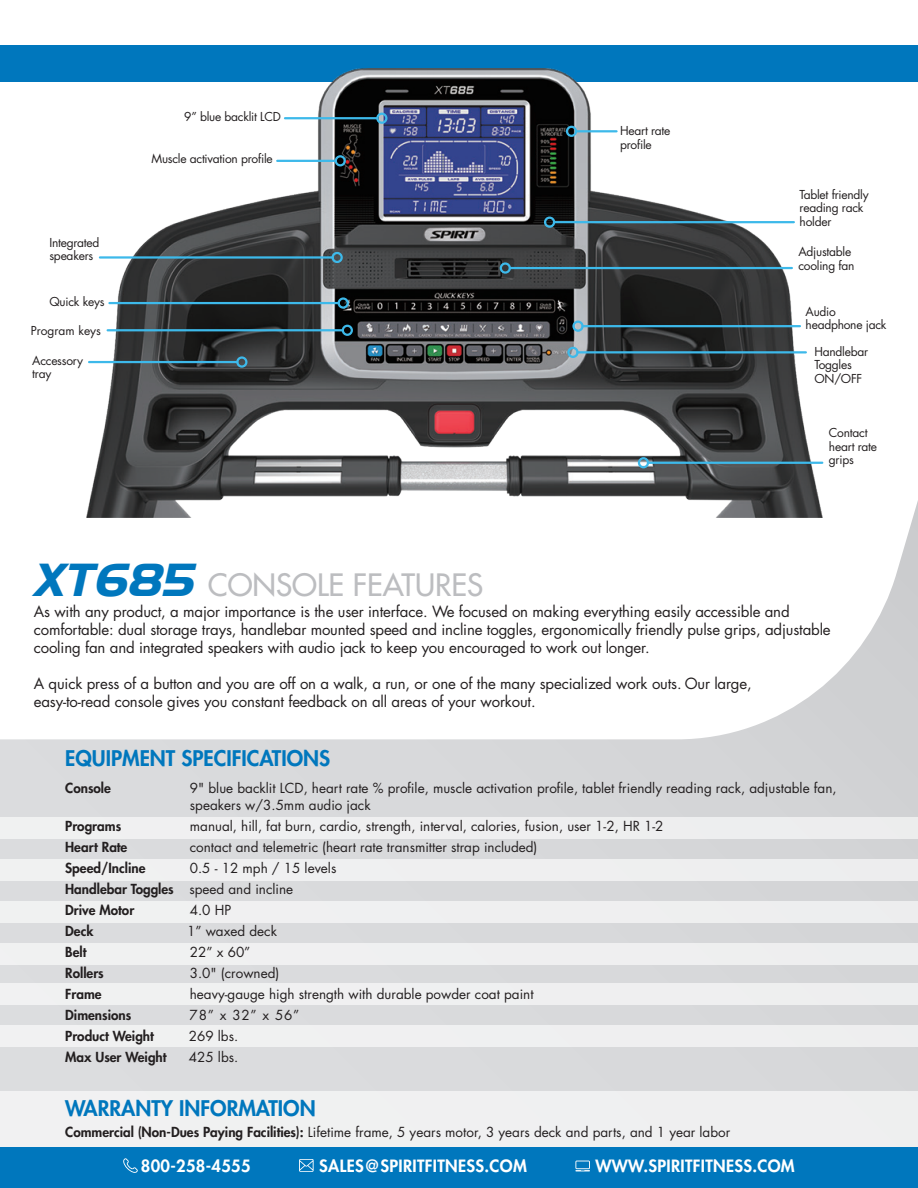
<style>
.page{position:relative;width:918px;height:1188px;background:#fff}
.page>*{position:absolute;margin:0;border:0;box-sizing:border-box;transform-origin:0 0}
.t1{font:500 30px "Futura Std";color:#bcbdc0}
.t2{font:800 21px "Futura Std";color:#0077bd}
.t3{font:800 16.5px "Futura Std";letter-spacing:.02em;color:#fff}
.t4{font:15px/18px "Futura Std";letter-spacing:-.01em;color:#231f20}
.t5{font:13.5px/16.2px "Futura Std";color:#231f20}
.t6{font:800 13.5px "Futura Std";color:#231f20}
.t7{font:12px/13.5px "Futura Std";letter-spacing:-.02em;color:#231f20}
.t8{font:12px "Futura Std";color:#231f20}
.s1{font-family:"Hanzel";font-weight:700;font-style:italic;font-size:45px;color:#0077bd}
.s2{font-weight:400}
.s3{font-weight:800}
</style>
<div class="page">
<svg style="left:0;top:501px;width:918px;height:590px"></svg>
<div style="left:0;top:45px;width:918px;height:37px;background:#0077bd"></div>
<div style="left:0;top:1025px;width:918px;height:22px;background:#eff0f1"></div>
<div style="left:0;top:1091px;width:918px;height:82px;background:#f0f0f1"></div>
<div style="left:0;top:817px;width:918px;height:21px;background:#efeff0"></div>
<div style="left:0;top:859px;width:918px;height:22px;background:#efeff0"></div>
<div style="left:0;top:901px;width:918px;height:22px;background:#efeff0"></div>
<div style="left:0;top:943px;width:918px;height:22px;background:#eff0f1"></div>
<div style="left:0;top:984px;width:918px;height:21px;background:#eff0f1"></div>
<div style="left:0;top:1147px;width:918px;height:41px;background:#0077bd"></div>
<svg style="left:299px;top:1159px;width:15px;height:13px"></svg>
<svg style="left:575px;top:1161px;width:15px;height:10px"></svg>
<svg style="left:123px;top:1158px;width:15px;height:15px"></svg>
<img style="left:87px;top:68px;width:735px;height:449px">
<hr style="left:510px;top:267px;width:282px;height:2px;background:#3db9ea">
<div style="left:500px;top:262px;width:11px;height:12px;border:2px solid #3db9ea;border-radius:50%"></div>
<hr style="left:108px;top:329px;width:235px;height:2px;background:#3db9ea">
<div style="left:342px;top:325px;width:11px;height:11px;border:2px solid #3db9ea;border-radius:50%"></div>
<hr style="left:109px;top:302px;width:230px;height:2px;background:#3db9ea">
<div style="left:338px;top:297px;width:11px;height:12px;border:2px solid #3db9ea;border-radius:50%"></div>
<hr style="left:285px;top:117px;width:92px;height:2px;background:#3db9ea">
<div style="left:376px;top:113px;width:11px;height:11px;border:2px solid #3db9ea;border-radius:50%"></div>
<hr style="left:100px;top:256px;width:233px;height:3px;background:#3db9ea">
<div style="left:332px;top:252px;width:11px;height:11px;border:2px solid #3db9ea;border-radius:50%"></div>
<hr style="left:554px;top:221px;width:240px;height:2px;background:#3db9ea">
<div style="left:544px;top:217px;width:11px;height:11px;border:2px solid #3db9ea;border-radius:50%"></div>
<hr style="left:277px;top:160px;width:59px;height:2px;background:#3db9ea">
<div style="left:335px;top:155px;width:11px;height:11px;border:2px solid #3db9ea;border-radius:50%"></div>
<hr style="left:576px;top:130px;width:41px;height:2px;background:#3db9ea">
<div style="left:566px;top:126px;width:11px;height:11px;border:2px solid #3db9ea;border-radius:50%"></div>
<hr style="left:577px;top:351px;width:229px;height:2px;background:#3db9ea">
<div style="left:567px;top:347px;width:12px;height:11px;border:2px solid #3db9ea;border-radius:50%"></div>
<hr style="left:648px;top:462px;width:174px;height:2px;background:#3db9ea">
<div style="left:638px;top:457px;width:11px;height:11px;border:2px solid #3db9ea;border-radius:50%"></div>
<hr style="left:89px;top:361px;width:148px;height:2px;background:#3db9ea">
<div style="left:236px;top:356px;width:12px;height:12px;border:2px solid #3db9ea;border-radius:50%"></div>
<hr style="left:583px;top:325px;width:217px;height:2px;background:#3db9ea">
<div style="left:572px;top:321px;width:12px;height:11px;border:2px solid #3db9ea;border-radius:50%"></div>
<p class="t7" style="left:49px;top:236px;width:52px">Integrated speakers</p>
<p class="t7" style="left:49px;top:295px;width:57px">Quick keys</p>
<p class="t8" style="left:31px;top:322px;width:72px">Program keys</p>
<p class="t7" style="left:32px;top:354px;width:52px">Accessory tray</p>
<p class="t7" style="left:184px;top:110px;width:98px">9” blue backlit LCD</p>
<p class="t7" style="left:152px;top:152px;width:123px">Muscle activation profile</p>
<p class="t7" style="left:620px;top:123px;width:52px;line-height:14.4px">Heart rate profile</p>
<p class="t7" style="left:800px;top:188px;width:71px">Tablet friendly reading rack holder</p>
<p class="t7" style="left:798px;top:245px;width:58px">Adjustable cooling fan</p>
<p class="t7" style="left:806px;top:305px;width:82px">Audio headphone jack</p>
<p class="t7" style="left:814px;top:345px;width:55px">Handlebar<br>Toggles<br>ON/OFF</p>
<p class="t7" style="left:829px;top:426px;width:50px">Contact heart rate grips</p>
<p class="t1" style="left:34px;top:566px;width:451px"><span class="s1">XT685</span> CONSOLE FEATURES</p>
<p class="t4" style="left:34px;top:603px;width:798px">As with any product, a major importance is the user interface. We focused on making everything easily accessible and comfortable: dual storage trays, handlebar mounted speed and incline toggles, ergonomically friendly pulse grips, adjustable cooling fan and integrated speakers with audio jack to keep you encouraged to work out longer.</p>
<p class="t4" style="left:34px;top:675px;width:720px">A quick press of a button and you are off on a walk, a run, or one of the many specialized work outs. Our large,</p>
<p class="t4" style="left:34px;top:693px;width:503px">easy-to-read console gives you constant feedback on all areas of your workout.</p>
<p class="t2" style="left:65px;top:745px;width:266px">EQUIPMENT SPECIFICATIONS</p>
<p class="t6" style="left:65px;top:780px;width:47px">Console</p>
<p class="t5" style="left:190px;top:780px;width:648px">9" blue backlit LCD, heart rate % profile, muscle activation profile, tablet friendly reading rack, adjustable fan, speakers w/3.5mm audio jack</p>
<p class="t6" style="left:65px;top:817px;width:58px">Programs</p>
<p class="t5" style="left:190px;top:818px;width:475px">manual, hill, fat burn, cardio, strength, interval, calories, fusion, user 1-2, HR 1-2</p>
<p class="t6" style="left:65px;top:838px;width:64px">Heart Rate</p>
<p class="t5" style="left:190px;top:839px;width:349px">contact and telemetric (heart rate transmitter strap included)</p>
<p class="t6" style="left:65px;top:859px;width:82px">Speed/Incline</p>
<p class="t5" style="left:190px;top:860px;width:148px">0.5 - 12 mph / 15 levels</p>
<p class="t6" style="left:65px;top:880px;width:230px">Handlebar Toggles <span class="s2">speed and incline</span></p>
<p class="t6" style="left:65px;top:901px;width:71px">Drive Motor</p>
<p class="t5" style="left:190px;top:902px;width:43px">4.0 HP</p>
<p class="t6" style="left:65px;top:922px;width:30px">Deck</p>
<p class="t5" style="left:187px;top:923px;width:91px">1” waxed deck</p>
<p class="t6" style="left:65px;top:943px;width:23px">Belt</p>
<p class="t5" style="left:190px;top:944px;width:62px">22” x 60”</p>
<p class="t6" style="left:65px;top:964px;width:40px">Rollers</p>
<p class="t5" style="left:190px;top:965px;width:91px">3.0" (crowned)</p>
<p class="t6" style="left:65px;top:985px;width:38px">Frame</p>
<p class="t5" style="left:190px;top:986px;width:345px">heavy-gauge high strength with durable powder coat paint</p>
<p class="t6" style="left:65px;top:1006px;width:68px">Dimensions</p>
<p class="t5" style="left:190px;top:1007px;width:111px">78” x 32” x 56”</p>
<p class="t6" style="left:65px;top:1027px;width:90px">Product Weight</p>
<p class="t5" style="left:189px;top:1028px;width:51px">269 lbs.</p>
<p class="t6" style="left:65px;top:1048px;width:103px">Max User Weight</p>
<p class="t5" style="left:189px;top:1049px;width:51px">425 lbs.</p>
<p class="t2" style="left:65px;top:1094px;width:252px">WARRANTY INFORMATION</p>
<p class="t5" style="left:65px;top:1124px;width:667px"><span class="s3">Commercial (Non-Dues Paying Facilities):</span> Lifetime frame, 5 years motor, 3 years deck and parts, and 1 year labor</p>
<p class="t3" style="left:141px;top:1155px;width:111px">800-258-4555</p>
<p class="t3" style="left:319px;top:1155px;width:209px">SALES@SPIRITFITNESS.COM</p>
<p class="t3" style="left:595px;top:1155px;width:201px">WWW.SPIRITFITNESS.COM</p>
</div>
